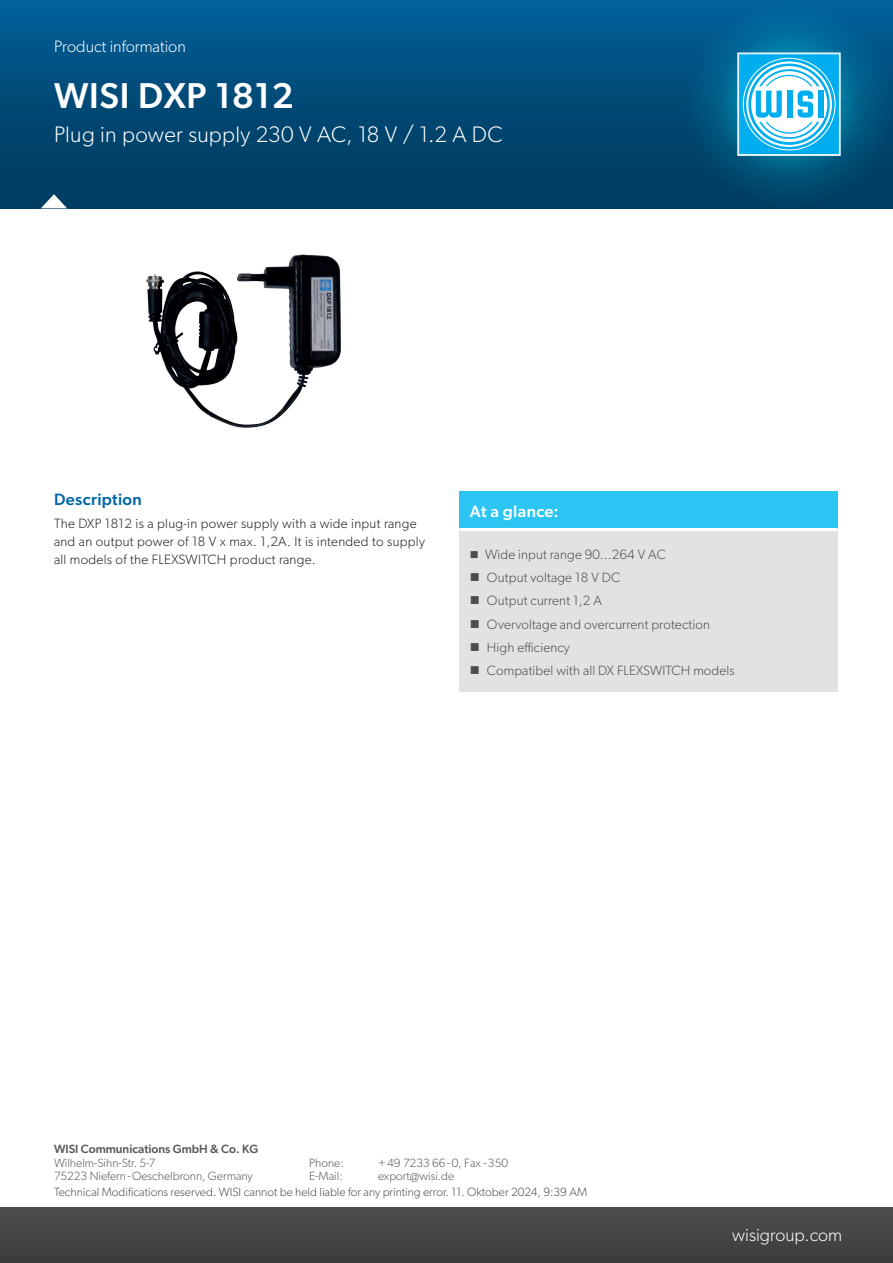
<style>
.page{position:relative;width:893px;height:1263px;background:#fff}
.page>*{position:absolute;margin:0;border:0;box-sizing:border-box;transform-origin:0 0}
.Headline_H1_24_pt{font:500 36px "Gibson";letter-spacing:.02em;color:#fff}
.Headline_H2{font:300 22.5px "Gibson";letter-spacing:.01em;color:#fff}
.t1{font:300 18px "Gibson";color:#fff}
.t2{font:300 16.5px "Gibson";color:#fff}
.Headline_H3_11_Pt{font:500 16.5px "Gibson";letter-spacing:.02em;color:#0166a5}
.Headline_H3_11_Pt-2{font:500 16.5px "Gibson";letter-spacing:.02em;color:#fff}
.t3{font:300 13.5px "Gibson";letter-spacing:.01em;color:#4b4c4d}
.Copy_neu{font:300 13.5px/18px "Gibson";letter-spacing:.02em;color:#231f20}
.t4{font:300 12px "Gibson";color:#57585a}
.t5{font:300 12px "Gibson";color:#4b4c4d}
.t6{font:500 12px "Gibson";color:#57585a}
</style>
<div class="page">
<div style="left:0;top:0;width:893px;height:208px;background:linear-gradient(to bottom,#015e97,#00385b)"></div>
<div style="left:685px;top:0;width:208px;height:208px;background:linear-gradient(to bottom,#01669e,#004263);border-radius:50%"></div>
<svg style="left:716px;top:31px;width:146px;height:146px;background:#026992"></svg>
<div style="left:739px;top:54px;width:100px;height:101px;background:#00aeef"></div>
<svg style="left:743px;top:58px;width:93px;height:92px"></svg>
<svg style="left:744px;top:59px;width:91px;height:90px"></svg>
<svg style="left:746px;top:61px;width:86px;height:86px"></svg>
<svg style="left:748px;top:64px;width:82px;height:81px"></svg>
<svg style="left:751px;top:66px;width:76px;height:76px"></svg>
<div style="left:818px;top:91px;width:6px;height:27px;background:#00aeef"></div>
<svg style="left:756px;top:69px;width:63px;height:72px"></svg>
<div style="left:737px;top:53px;width:104px;height:103px;border:1px solid #fff"></div>
<div style="left:0;top:1208px;width:893px;height:55px;background:#454647"></div>
<svg style="left:41px;top:194px;width:26px;height:14px"></svg>
<div style="left:459px;top:491px;width:378px;height:38px;background:#2bc4f3"></div>
<div style="left:459px;top:529px;width:378px;height:163px;background:#e1e2e4"></div>
<hr style="left:459px;top:528px;width:378px;height:3px;background:#fff">
<img style="left:146px;top:254px;width:195px;height:174px">
<p class="t2" style="left:54px;top:37px;width:133px">Product information</p>
<p class="Headline_H1_24_pt" style="left:54px;top:74px;width:241px">WISI DXP 1812</p>
<p class="Headline_H2" style="left:54px;top:121px;width:450px">Plug in power supply 230 V AC, 18 V / 1.2 A DC</p>
<p class="Headline_H3_11_Pt" style="left:54px;top:490px;width:89px">Description</p>
<p class="Copy_neu" style="left:54px;top:514px;width:372px">The DXP 1812 is a plug-in power supply with a wide input range and an output power of 18 V x max. 1,2A. It is intended to supply all models of the FLEXSWITCH product range.</p>
<p class="Headline_H3_11_Pt-2" style="left:470px;top:501px;width:90px">At a glance:</p>
<p class="t3" style="left:485px;top:546px;width:182px">Wide input range 90...264 V AC</p>
<p class="t3" style="left:487px;top:569px;width:135px">Output voltage 18 V DC</p>
<p class="t3" style="left:487px;top:592px;width:116px">Output current 1,2 A</p>
<p class="t3" style="left:487px;top:616px;width:224px">Overvoltage and overcurrent protection</p>
<p class="t3" style="left:487px;top:639px;width:84px">High efficiency</p>
<p class="t3" style="left:487px;top:662px;width:249px">Compatibel with all DX FLEXSWITCH models</p>
<p class="t6" style="left:54px;top:1142px;width:206px">WISI Communications GmbH &amp; Co. KG</p>
<p class="t4" style="left:54px;top:1155px;width:103px">Wilhelm-Sihn-Str. 5-7</p>
<p class="t4" style="left:309px;top:1155px;width:36px">Phone:</p>
<p class="t4" style="left:378px;top:1155px;width:132px">+49 7233 66-0, Fax -350</p>
<p class="t4" style="left:54px;top:1169px;width:200px">75223 Niefern-Oeschelbronn, Germany</p>
<p class="t4" style="left:309px;top:1169px;width:35px">E-Mail:</p>
<p class="t4" style="left:378px;top:1169px;width:78px">export@wisi.de</p>
<p class="t5" style="left:54px;top:1185px;width:535px">Technical Modifications reserved. WISI cannot be held liable for any printing error. 11. Oktober 2024, 9:39 AM</p>
<h3 class="t1" style="left:732px;top:1224px;width:111px">wisigroup.com</h3>
</div>
